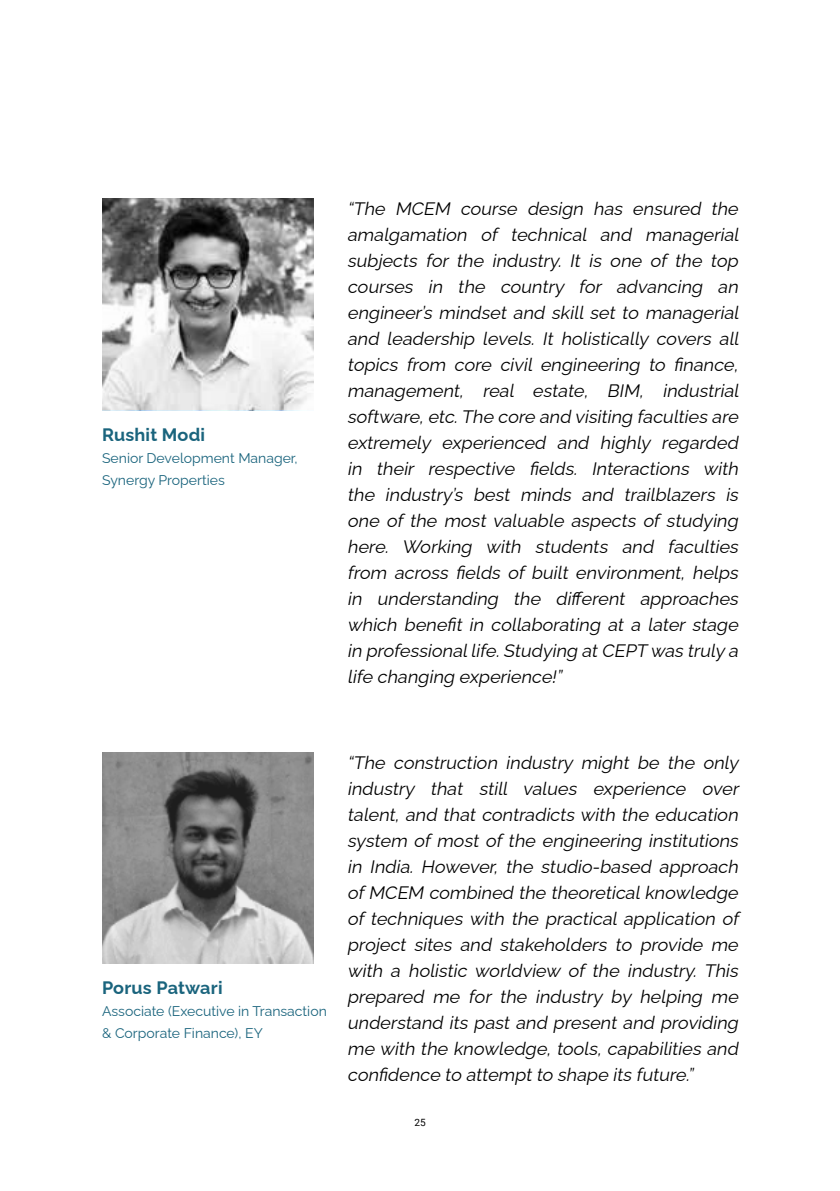
<style>
.page{position:relative;width:840px;height:1191px;background:#fff}
.page>*{position:absolute;margin:0;border:0;box-sizing:border-box;transform-origin:0 0}
.t1{font:italic 18px/26px "Raleway";color:#000;text-align:justify}
.t2{font:700 18px "Raleway";letter-spacing:.01em;color:#1a647d}
.t3{font:14px/22px "Raleway";color:#1a647d}
.t4{font:10px "Roboto";color:#000}
</style>
<div class="page">
<svg style="left:102px;top:198px;width:211px;height:212px"></svg>
<img style="left:102px;top:752px;width:211px;height:211px">
<p class="t2" style="left:102px;top:420px;width:104px">Rushit Modi</p>
<p class="t3" style="left:102px;top:445px;width:197px">Senior Development Manager,<br>Synergy Properties</p>
<p class="t1" style="left:347px;top:194px;width:397px">“The MCEM course design has ensured the amalgamation of technical and managerial subjects for the industry. It is one of the top courses in the country for advancing an engineer’s mindset and skill set to managerial and leadership levels. It holistically covers all topics from core civil engineering to finance, management, real estate, BIM, industrial software,etc.The core and visiting faculties are extremely experienced and highly regarded in their respective fields. Interactions with the industry’s best minds and trailblazers is one of the most valuable aspects of studying here. Working with students and faculties from across fields of built environment, helps in understanding the different approaches which benefit in collaborating at a later stage in professionallife.Studying atCEPT was truly a life changing experience!”</p>
<p class="t2" style="left:102px;top:973px;width:122px">Porus Patwari</p>
<p class="t3" style="left:102px;top:998px;width:226px">Associate (Executive in Transaction &amp; Corporate Finance), EY</p>
<p class="t1" style="left:347px;top:747px;width:397px">“The construction industry might be the only industry that still values experience over talent, and that contradicts with the education system of most of the engineering institutions in India. However, the studio-based approach ofMCEM combined the theoreticalknowledge of techniques with the practical application of project sites and stakeholders to provide me with a holistic worldview of the industry. This prepared me for the industry by helping me understand its past and present and providing me with the knowledge, tools, capabilities and confidence to attemptto shape its future.”</p>
<p class="t4" style="left:414px;top:1115px;width:13px">25</p>
</div>
